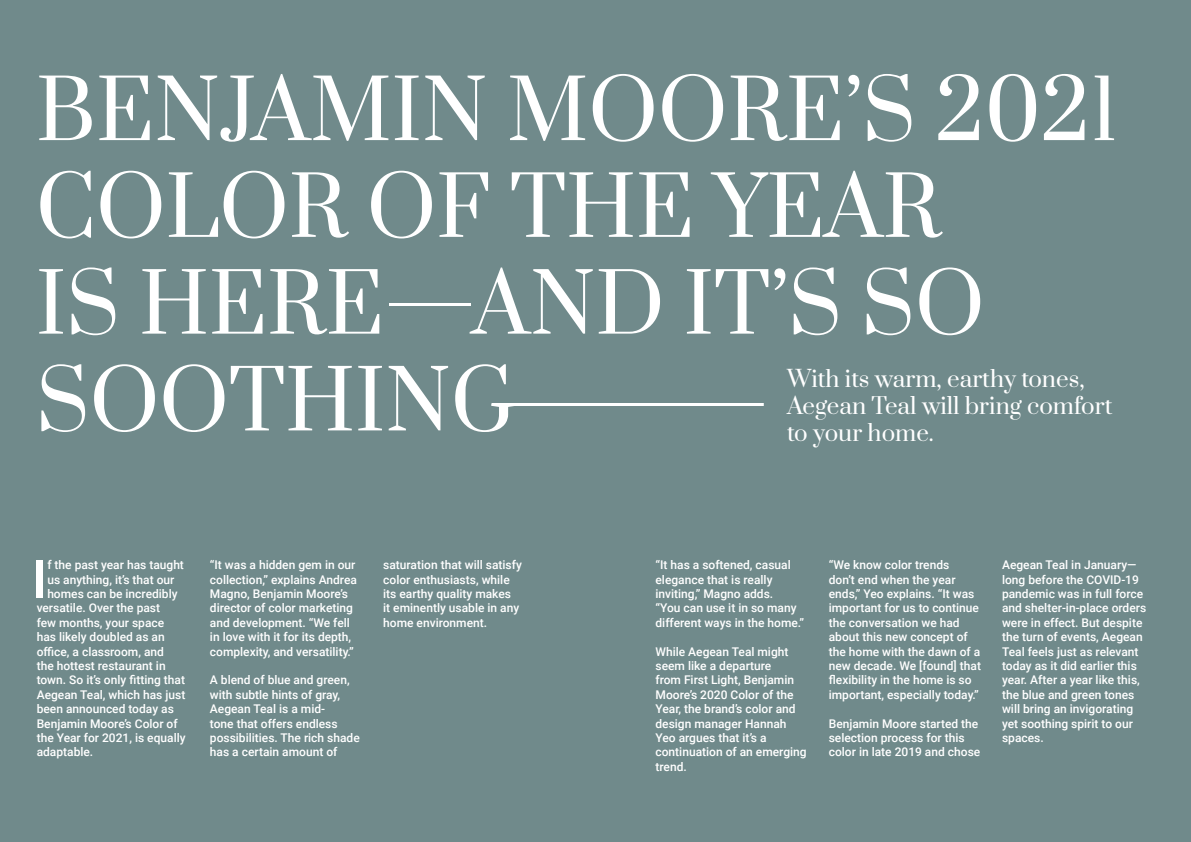
<style>
.page{position:relative;width:1191px;height:842px;background:#708a8b}
.page>*{position:absolute;margin:0;border:0;box-sizing:border-box;transform-origin:0 0}
.t1{font:80.6px/96.8px "Prata";color:#fff}
.t2{font:500 52.5px "Roboto";color:#fff}
.t3{font:22.4px/26.8px "Prata";color:#fff}
.t4{font:500 12px/14.4px "Roboto";color:#fff}
</style>
<div class="page">
<hr style="left:491px;top:403px;width:272px;height:3px;background:#fff">
<h1 class="t1" style="left:36px;top:58px;width:1083px">BENJAMIN MOORE’S 2021<br>COLOR OF THE YEAR<br>IS HERE—AND IT’S SO<br>SOOTHING</h1>
<h3 class="t3" style="left:787px;top:364px;width:327px">With its warm, earthy tones,<br>Aegean Teal will bring comfort to your home.</h3>
<h2 class="t2" style="left:32px;top:542px;width:16px">I</h2>
<p class="t4" style="left:47px;top:557px;width:138px">f the past year has taught</p>
<p class="t4" style="left:47px;top:572px;width:129px">us anything, it’s that our</p>
<p class="t4" style="left:47px;top:586px;width:132px">homes can be incredibly</p>
<p class="t4" style="left:37px;top:600px;width:125px">versatile. Over the past</p>
<p class="t4" style="left:37px;top:615px;width:129px">few months, your space</p>
<p class="t4" style="left:37px;top:629px;width:130px">has likely doubled as an</p>
<p class="t4" style="left:37px;top:644px;width:129px">office, a classroom, and</p>
<p class="t4" style="left:37px;top:658px;width:130px">the hottest restaurant in</p>
<p class="t4" style="left:37px;top:672px;width:150px">town. So it’s only fitting that</p>
<p class="t4" style="left:37px;top:687px;width:150px">Aegean Teal, which has just</p>
<p class="t4" style="left:37px;top:701px;width:139px">been announced today as</p>
<p class="t4" style="left:37px;top:716px;width:142px">Benjamin Moore’s Color of</p>
<p class="t4" style="left:37px;top:730px;width:150px">the Year for 2021, is equally</p>
<p class="t4" style="left:37px;top:744px;width:58px">adaptable.</p>
<p class="t4" style="left:210px;top:557px;width:149px">“It was a hidden gem in our collection,” explains Andrea<br>Magno, Benjamin Moore’s director of color marketing and development. “We fell in love with it for its depth, complexity, and versatility.”</p>
<p class="t4" style="left:210px;top:672px;width:151px">A blend of blue and green, with subtle hints of gray,<br>Aegean Teal is a mid-<br>tone that offers endless possibilities. The rich shade has a certain amount of</p>
<p class="t4" style="left:655px;top:557px;width:150px">“It has a softened, casual elegance that is really inviting,” Magno adds.<br>“You can use it in so many different ways in the home.”</p>
<p class="t4" style="left:655px;top:644px;width:153px">While Aegean Teal might seem like a departure<br>from First Light, Benjamin<br>Moore’s 2020 Color of the<br>Year, the brand’s color and design manager Hannah<br>Yeo argues that it’s a continuation of an emerging trend.</p>
<p class="t4" style="left:828px;top:557px;width:154px">“We know color trends<br>don’t end when the year ends,” Yeo explains. “It was important for us to continue the conversation we had about this new concept of the home with the dawn of a new decade. We [found] that flexibility in the home is so important, especially today.”</p>
<p class="t4" style="left:828px;top:716px;width:153px">Benjamin Moore started the selection process for this color in late 2019 and chose</p>
<p class="t4" style="left:383px;top:557px;width:140px">saturation that will satisfy color enthusiasts, while its earthy quality makes<br>it eminently usable in any home environment.</p>
<p class="t4" style="left:1002px;top:557px;width:146px">Aegean Teal in January— long before the COVID-19 pandemic was in full force and shelter-in-place orders were in effect. But despite the turn of events, Aegean<br>Teal feels just as relevant today as it did earlier this year. After a year like this, the blue and green tones will bring an invigorating yet soothing spirit to our spaces.</p>
</div>
